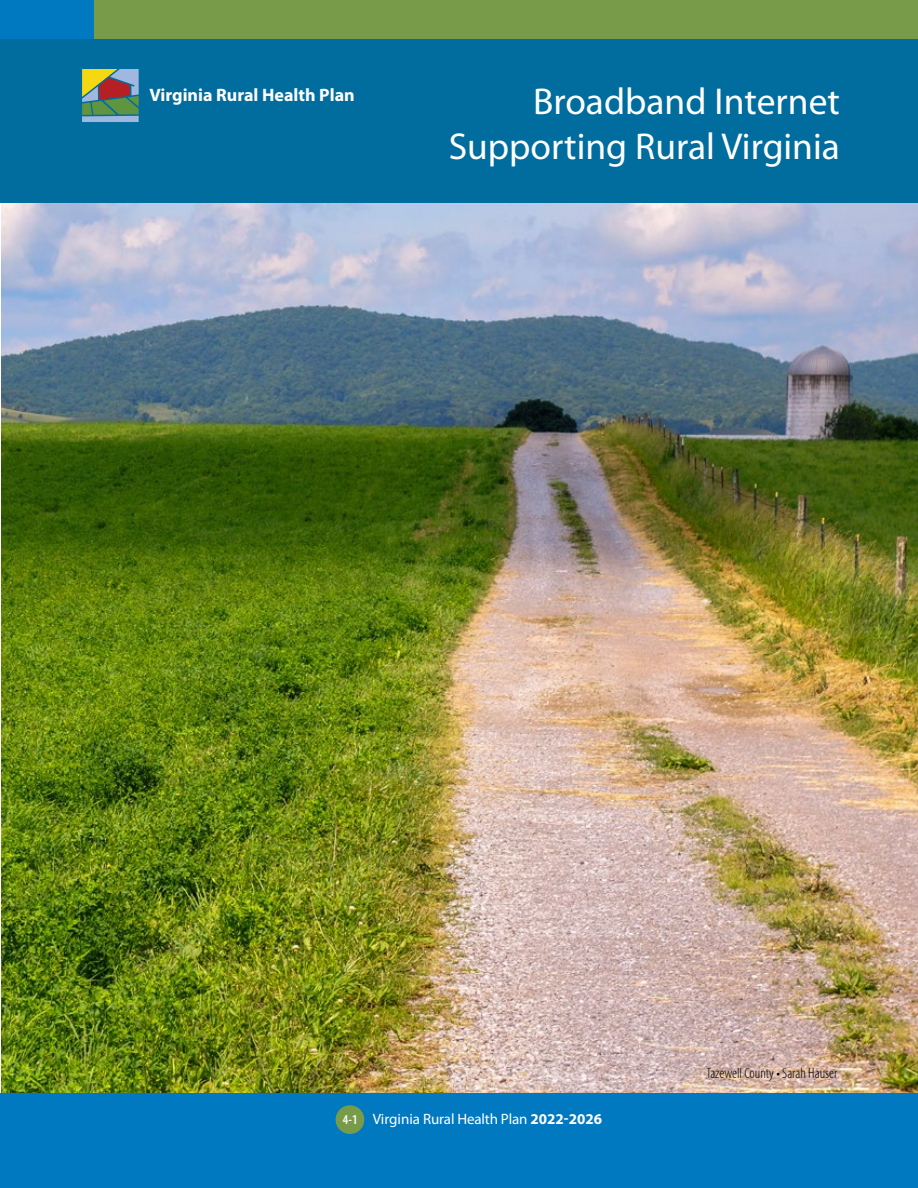
<style>
.page{position:relative;width:918px;height:1188px;background:#fff}
.page>*{position:absolute;margin:0;border:0;box-sizing:border-box;transform-origin:0 0}
.t1{font:37.5px/45px "Myriad Pro";color:#fff;text-align:right}
.t2{font:700 18px "Myriad Pro";color:#fff}
.body_text{font:15px "Myriad Pro";letter-spacing:-.01em;color:#fff}
.Caption_white{font:300 condensed 15px "Myriad Pro";color:#000}
.Page{font:600 condensed 13.5px "Myriad Pro";color:#fff}
.s1{font-weight:700}
</style>
<div class="page">
<img style="left:1px;top:202px;width:917px;height:892px">
<div style="left:0;top:38px;width:918px;height:164px;background:#006d9e"></div>
<div style="left:0;top:1094px;width:918px;height:94px;background:#0079c1"></div>
<svg style="left:82px;top:70px;width:57px;height:52px;background:#8a8f6d"></svg>
<div style="left:12px;top:0;width:906px;height:39px;background:#789b4a"></div>
<div style="left:0;top:0;width:93px;height:39px;background:#0079c1"></div>
<div style="left:336px;top:1105px;width:28px;height:29px;background:#789b4a;border-radius:50%"></div>
<p class="t2" style="left:150px;top:84px;width:207px">Virginia Rural Health Plan</p>
<p class="t1" style="left:449px;top:78px;width:393px">Broadband Internet<br>Supporting Rural Virginia</p>
<p class="Caption_white" style="left:706px;top:1065px;width:132px">Tazewell County • Sarah Hauser</p>
<p class="Page" style="left:343px;top:1112px;width:16px">4-1</p>
<p class="body_text" style="left:373px;top:1109px;width:231px">Virginia Rural Health Plan <span class="s1">2022-2026</span></p>
</div>
